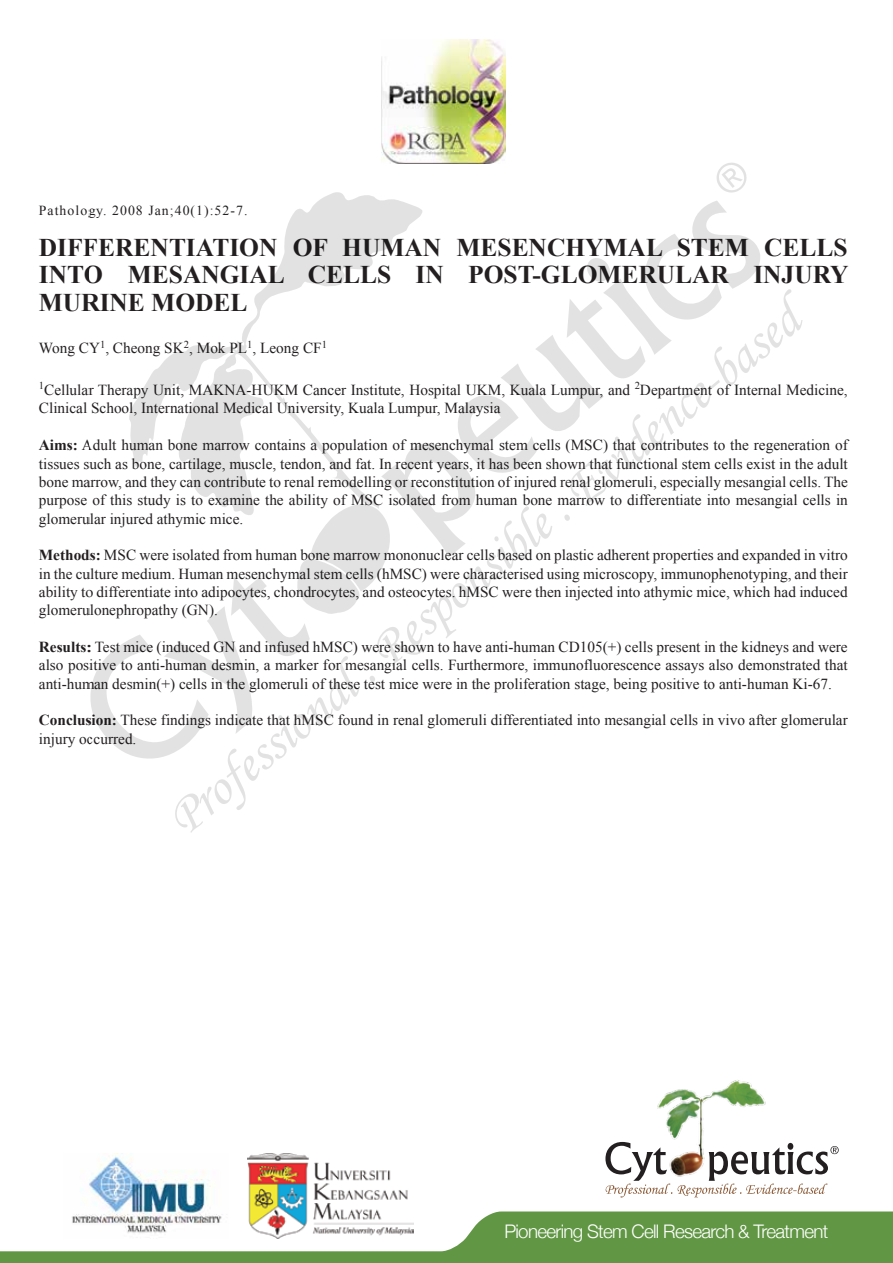
<style>
.page{position:relative;width:893px;height:1263px;background:#fff}
.page>*{position:absolute;margin:0;border:0;box-sizing:border-box;transform-origin:0 0}
.t1{font:700 25.5px/27.6px "Times New Roman";color:#231f20;text-align:justify}
.t2{font:300 18.75px "Helvetica Neue";letter-spacing:-.035em;color:#fff}
.t3{font:15.3px/18.3px "Times New Roman";color:#231f20;text-align:justify}
.t4{font:13.8px "Times New Roman";letter-spacing:.075em;color:#231f20}
.s1{font-weight:700}
</style>
<div class="page">
<svg style="left:0;top:1211px;width:893px;height:52px;fill:#619744"></svg>
<img style="left:657px;top:1080px;width:109px;height:97px">
<svg style="left:605px;top:1142px;width:67px;height:55px"></svg>
<svg style="left:678px;top:1143px;width:161px;height:54px"></svg>
<img style="left:382px;top:40px;width:123px;height:123px">
<img style="left:64px;top:1153px;width:165px;height:85px">
<img style="left:247px;top:1153px;width:167px;height:85px">
<svg style="left:716px;top:163px;width:31px;height:30px"></svg>
<svg style="left:90px;top:201px;width:713px;height:632px"></svg>
<svg style="left:128px;top:192px;width:296px;height:326px"></svg>
<p class="t4" style="left:39px;top:202px;width:210px">Pathology. 2008 Jan;40(1):52-7.</p>
<h1 class="t1" style="left:39px;top:233px;width:811px">DIFFERENTIATION OF HUMAN MESENCHYMAL STEM CELLS INTO MESANGIAL CELLS IN POST-GLOMERULAR INJURY MURINE MODEL</h1>
<p class="t3" style="left:39px;top:339px;width:290px">Wong CY<sup>1</sup>, Cheong SK<sup>2</sup>, Mok PL<sup>1</sup>, Leong CF<sup>1</sup></p>
<p class="t3" style="left:39px;top:380px;width:810px"><sup>1</sup>Cellular Therapy Unit, MAKNA-HUKM Cancer Institute, Hospital UKM, Kuala Lumpur, and <sup>2</sup>Department of Internal Medicine,<br>Clinical School, International Medical University, Kuala Lumpur, Malaysia</p>
<p class="t3" style="left:39px;top:436px;width:810px"><span class="s1">Aims:</span> Adult human bone marrow contains a population of mesenchymal stem cells (MSC) that contributes to the regeneration of tissues such as bone, cartilage, muscle, tendon, and fat. In recent years, it has been shown that functional stem cells exist in the adult bone marrow, and they can contribute to renal remodelling or reconstitution of injured renal glomeruli, especially mesangial cells. The purpose of this study is to examine the ability of MSC isolated from human bone marrow to differentiate into mesangial cells in glomerular injured athymic mice.</p>
<p class="t3" style="left:39px;top:546px;width:810px"><span class="s1">Methods:</span> MSC were isolated from human bone marrow mononuclear cells based on plastic adherent properties and expanded in vitro in the culture medium. Human mesenchymal stem cells (hMSC) were characterised using microscopy, immunophenotyping, and their ability to differentiate into adipocytes, chondrocytes, and osteocytes. hMSC were then injected into athymic mice, which had induced glomerulonephropathy (GN).</p>
<p class="t3" style="left:39px;top:637px;width:810px"><span class="s1">Results:</span> Test mice (induced GN and infused hMSC) were shown to have anti-human CD105(+) cells present in the kidneys and were also positive to anti-human desmin, a marker for mesangial cells. Furthermore, immunofluorescence assays also demonstrated that anti-human desmin(+) cells in the glomeruli of these test mice were in the proliferation stage, being positive to anti-human Ki-67.</p>
<p class="t3" style="left:39px;top:711px;width:810px"><span class="s1">Conclusion:</span> These findings indicate that hMSC found in renal glomeruli differentiated into mesangial cells in vivo after glomerular injury occurred.</p>
<p class="t2" style="left:504px;top:1216px;width:325px">Pioneering Stem Cell Research &amp; Treatment</p>
</div>
